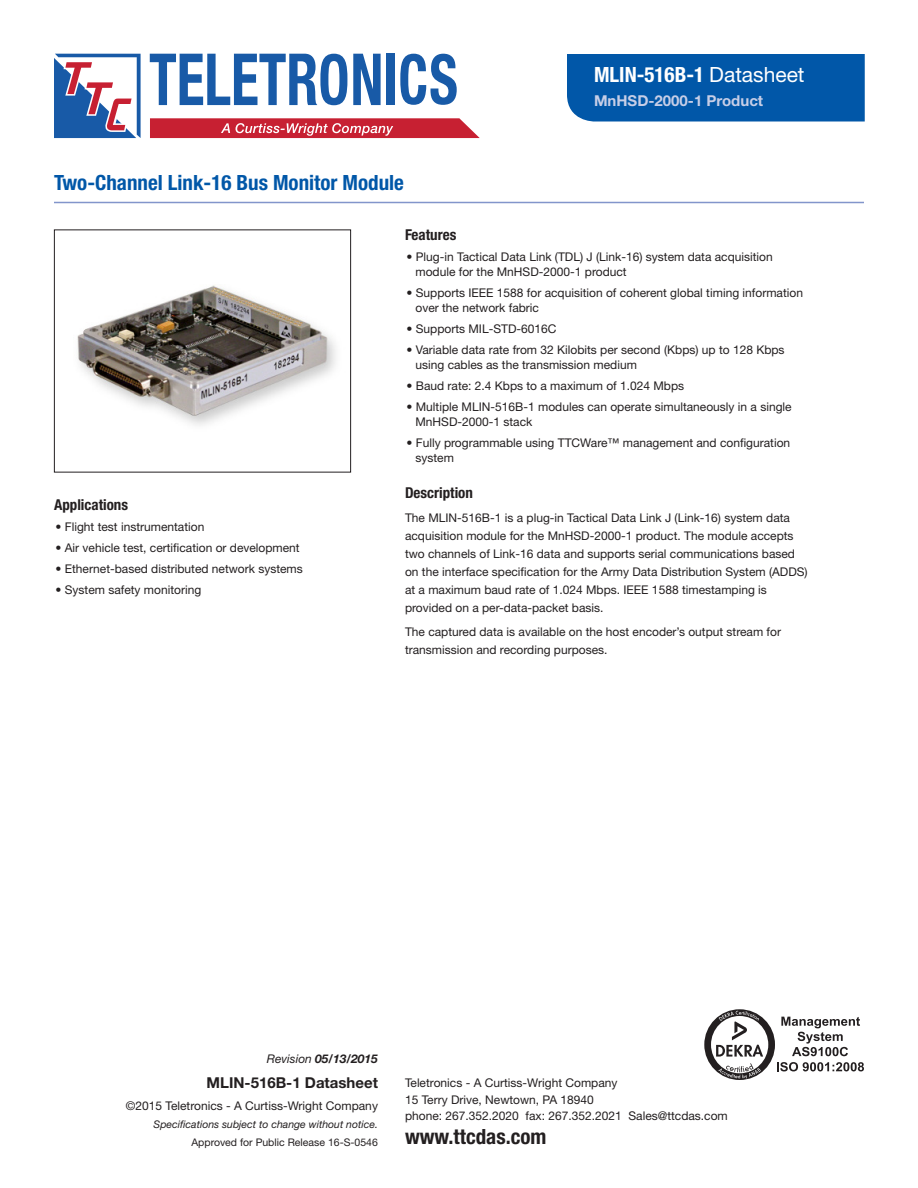
<style>
.page{position:relative;width:918px;height:1188px;background:#fff}
.page>*{position:absolute;margin:0;border:0;box-sizing:border-box;transform-origin:0 0}
.t1{font:700 condensed 21px "Helvetica Neue LT Std";color:#0157a8}
.t2{font:700 condensed 21px "Helvetica Neue LT Std";color:#fff}
.t3{font:700 condensed 21px "Helvetica Neue LT Std";color:#231f20}
.t4{font:700 condensed 15px "Helvetica Neue LT Std";color:#231f20}
.t5{font:700 15px "Helvetica Neue LT Std";color:#231f20}
.t6{font:700 15px "Helvetica Neue LT Std";color:#c7cee7}
.t7{font:12px/18px "Helvetica Neue LT Std";color:#231f20}
.t8{font:italic 700 12px "Helvetica Neue LT Std";color:#231f20}
.t9{font:italic 10.5px "Helvetica Neue LT Std";color:#231f20}
.t10{font:10.5px "Helvetica Neue LT Std";color:#231f20}
.s1{font-weight:400;font-stretch:normal}
.s2{font-weight:400}
</style>
<div class="page">
<hr style="left:54px;top:202px;width:810px;height:1px;background:#8295cb">
<img style="left:77px;top:285px;width:259px;height:141px">
<div style="left:54px;top:230px;width:297px;height:242px;border:1px solid #231f20"></div>
<div style="left:567px;top:54px;width:298px;height:68px;background:#0157a8"></div>
<svg style="left:704px;top:1009px;width:160px;height:71px"></svg>
<svg style="left:54px;top:54px;width:87px;height:84px"></svg>
<svg style="left:150px;top:54px;width:197px;height:51px"></svg>
<svg style="left:353px;top:54px;width:28px;height:51px"></svg>
<div style="left:387px;top:54px;width:8px;height:51px;background:#185aa7"></div>
<svg style="left:400px;top:54px;width:57px;height:51px"></svg>
<svg style="left:150px;top:118px;width:330px;height:20px;background:#ce3d4d"></svg>
<h1 class="t1" style="left:54px;top:170px;width:351px">Two-Channel Link-16 Bus Monitor Module</h1>
<h1 class="t2" style="left:594px;top:62px;width:212px">MLIN-516B-1 <span class="s1">Datasheet</span></h1>
<p class="t6" style="left:594px;top:92px;width:171px">MnHSD-2000-1 Product</p>
<p class="t4" style="left:54px;top:496px;width:76px">Applications</p>
<p class="t7" style="left:56px;top:518px;width:150px">• Flight test instrumentation</p>
<p class="t7" style="left:56px;top:539px;width:246px">• Air vehicle test, certification or development</p>
<p class="t7" style="left:56px;top:560px;width:249px">• Ethernet-based distributed network systems</p>
<p class="t7" style="left:56px;top:581px;width:147px">• System safety monitoring</p>
<p class="t4" style="left:405px;top:226px;width:53px">Features</p>
<p class="t7" style="left:416px;top:249px;width:359px;line-height:15px;text-indent:-9px">• Plug-in Tactical Data Link (TDL) J (Link-16) system data acquisition module for the MnHSD-2000-1 product</p>
<p class="t7" style="left:416px;top:285px;width:389px;line-height:15px;text-indent:-9px">• Supports IEEE 1588 for acquisition of coherent global timing information over the network fabric</p>
<p class="t7" style="left:406px;top:320px;width:152px">• Supports MIL-STD-6016C</p>
<p class="t7" style="left:416px;top:342px;width:371px;line-height:15px;text-indent:-9px">• Variable data rate from 32 Kilobits per second (Kbps) up to 128 Kbps using cables as the transmission medium</p>
<p class="t7" style="left:406px;top:377px;width:279px">• Baud rate: 2.4 Kbps to a maximum of 1.024 Mbps</p>
<p class="t7" style="left:416px;top:399px;width:378px;line-height:15px;text-indent:-9px">• Multiple MLIN-516B-1 modules can operate simultaneously in a single<br>MnHSD-2000-1 stack</p>
<p class="t7" style="left:416px;top:435px;width:376px;line-height:15px;text-indent:-9px">• Fully programmable using TTCWare™ management and configuration system</p>
<p class="t4" style="left:405px;top:484px;width:69px">Description</p>
<p class="t7" style="left:405px;top:509px;width:404px">The MLIN-516B-1 is a plug-in Tactical Data Link J (Link-16) system data acquisition module for the MnHSD-2000-1 product. The module accepts two channels of Link-16 data and supports serial communications based on the interface specification for the Army Data Distribution System (ADDS) at a maximum baud rate of 1.024 Mbps. IEEE 1588 timestamping is provided on a per-data-packet basis.</p>
<p class="t7" style="left:405px;top:623px;width:378px">The captured data is available on the host encoder’s output stream for transmission and recording purposes.</p>
<p class="t8" style="left:267px;top:1051px;width:113px"><span class="s2">Revision</span> 05/13/2015</p>
<p class="t5" style="left:207px;top:1073px;width:173px">MLIN-516B-1 Datasheet</p>
<p class="t7" style="left:126px;top:1097px;width:254px">©2015 Teletronics - A Curtiss-Wright Company</p>
<p class="t9" style="left:154px;top:1118px;width:226px">Specifications subject to change without notice.</p>
<p class="t10" style="left:191px;top:1136px;width:188px">Approved for Public Release 16-S-0546</p>
<p class="t7" style="left:405px;top:1074px;width:324px;line-height:16.5px">Teletronics - A Curtiss-Wright Company<br>15 Terry Drive, Newtown, PA 18940<br>phone: 267.352.2020 fax: 267.352.2021 Sales@ttcdas.com</p>
<h1 class="t3" style="left:405px;top:1124px;width:143px">www.ttcdas.com</h1>
</div>
